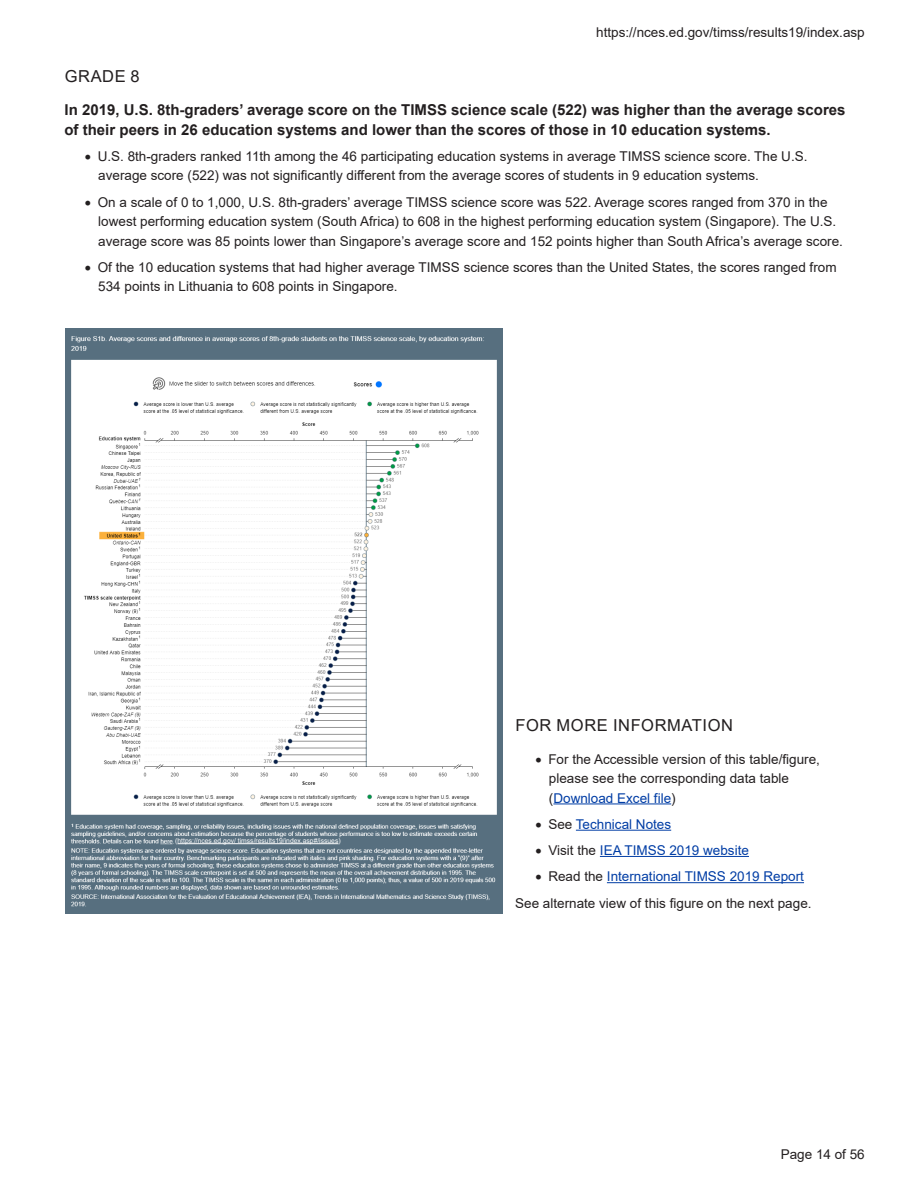
<style>
.page{position:relative;width:918px;height:1188px;background:#fff}
.page>*{position:absolute;margin:0;border:0;box-sizing:border-box;transform-origin:0 0}
.t1{font:16.5px "Arial";letter-spacing:.035em;color:#231f20}
.Pullquote{font:700 15px/19.5px "Arial";color:#231f20}
.t2{font:13.5px/19.5px "Arial";color:#231f20}
.t3{font:13.5px "Arial";color:#003da5}
.t4{font:6.75px "Arial";color:#fff}
.s1{color:#003da5}
.s2{color:#231f20}
</style>
<div class="page">
<img style="left:65px;top:328px;width:437px;height:585px">
<hr style="left:178px;top:843px;width:160px;height:1px;background:#fff">
<hr style="left:553px;top:803px;width:118px;height:1px;background:#003da5">
<hr style="left:576px;top:830px;width:95px;height:1px;background:#003da5">
<hr style="left:600px;top:856px;width:149px;height:1px;background:#003da5">
<hr style="left:607px;top:882px;width:197px;height:1px;background:#003da5">
<p class="t2" style="left:596px;top:23px;width:270px">https://nces.ed.gov/timss/results19/index.asp</p>
<h4 class="t1" style="left:65px;top:65px;width:77px">GRADE 8</h4>
<p class="Pullquote" style="left:64px;top:100px;width:783px">In 2019, U.S. 8th-graders’ average score on the TIMSS science scale (522) was higher than the average scores of their peers in 26 education systems and lower than the scores of those in 10 education systems.</p>
<p class="t2" style="left:98px;top:146px;width:711px;text-indent:-14px">• U.S. 8th-graders ranked 11th among the 46 participating education systems in average TIMSS science score. The U.S. average score (522) was not significantly different from the average scores of students in 9 education systems.</p>
<p class="t2" style="left:98px;top:192px;width:746px;text-indent:-14px">• On a scale of 0 to 1,000, U.S. 8th-graders’ average TIMSS science score was 522. Average scores ranged from 370 in the lowest performing education system (South Africa) to 608 in the highest performing education system (Singapore). The U.S. average score was 85 points lower than Singapore’s average score and 152 points higher than South Africa’s average score.</p>
<p class="t2" style="left:98px;top:257px;width:740px;text-indent:-14px">• Of the 10 education systems that had higher average TIMSS science scores than the United States, the scores ranged from<br>534 points in Lithuania to 608 points in Singapore.</p>
<p class="t4" style="left:175px;top:836px;width:167px">(https://nces.ed.gov/ timss/results19/index.asp#/issues)</p>
<h4 class="t1" style="left:515px;top:713px;width:219px">FOR MORE INFORMATION</h4>
<p class="t2" style="left:549px;top:749px;width:273px;text-indent:-14px">• For the Accessible version of this table/figure, please see the corresponding data table (<span class="s1">Download Excel file</span>)</p>
<p class="t3" style="left:535px;top:815px;width:137px"><span class="s2">• See</span> Technical Notes</p>
<p class="t3" style="left:535px;top:841px;width:215px"><span class="s2">• Visit the</span> IEA TIMSS 2019 website</p>
<p class="t3" style="left:535px;top:867px;width:270px"><span class="s2">• Read the</span> International TIMSS 2019 Report</p>
<p class="t2" style="left:515px;top:894px;width:298px">See alternate view of this figure on the next page.</p>
<p class="t2" style="left:781px;top:1145px;width:86px">Page 14 of 56</p>
</div>
